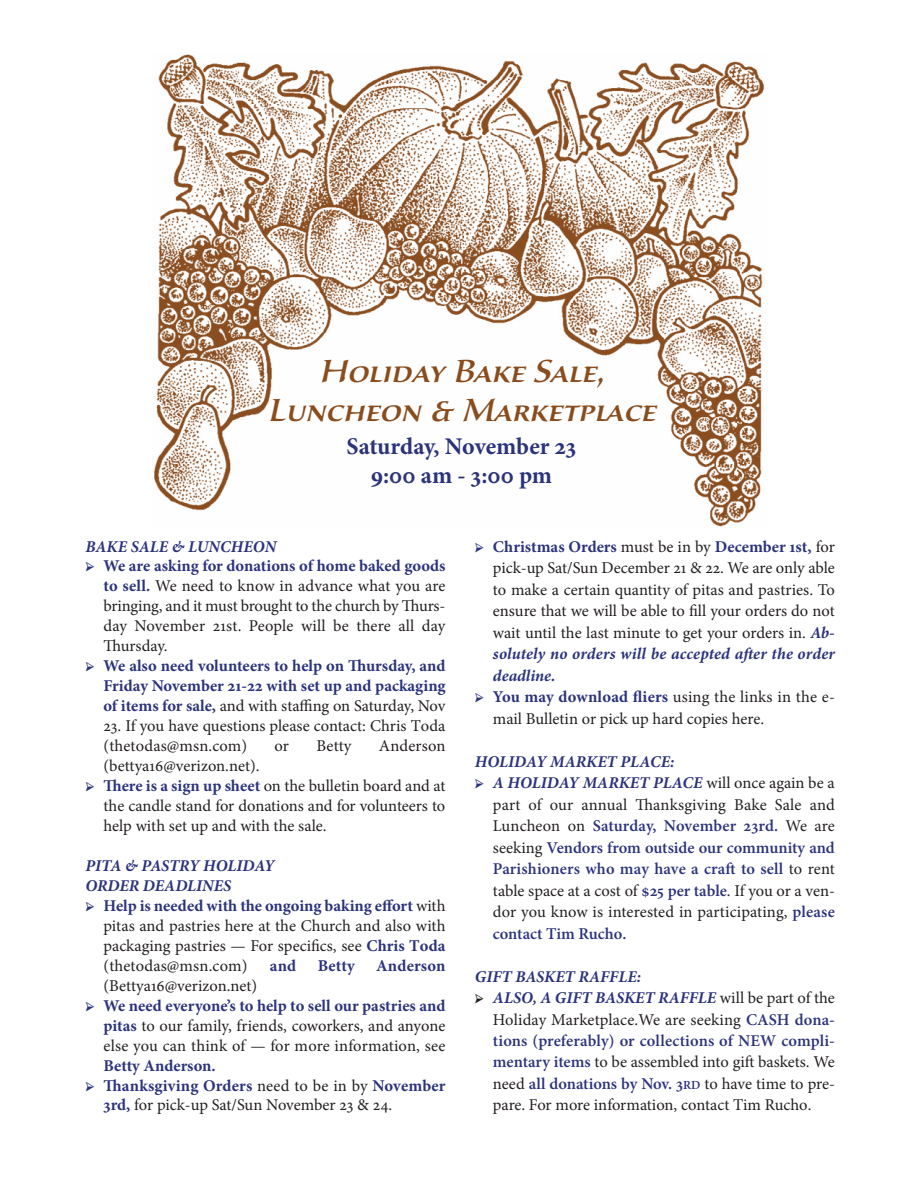
<style>
.page{position:relative;width:918px;height:1188px;background:#fff}
.page>*{position:absolute;margin:0;border:0;box-sizing:border-box;transform-origin:0 0}
.t1{font:italic 500 33px/39.6px "Sava Pro";letter-spacing:-.015em;color:#894c1d;text-align:center}
.t2{font:700 24px/28.8px "Minion Pro";letter-spacing:-.005em;color:#2b337c;text-align:center}
.t3{font:16.5px/21.5px "Minion Pro";color:#231f20;text-align:justify}
.t4{font:700 16.5px/20px "Minion Pro";color:#2b337c;text-align:justify}
.t5{font:italic 700 16.5px "Minion Pro";color:#2b337c}
.s1{color:#2b337c}
.s2{font-weight:700;color:#2b337c}
.s3{font-weight:400}
.s4{font-weight:400;color:#231f20}
.s5{font-weight:700;font-style:italic;color:#2b337c}
.s6{font-weight:600;color:#2b337c}
.s7{font-weight:600;font-size:12.3px;color:#2b337c}
</style>
<div class="page">
<img style="left:154px;top:54px;width:611px;height:473px">
<p class="t1" style="left:267px;top:351px;width:389px">Holiday Bake Sale,<br>Luncheon &amp; Marketplace</p>
<p class="t2" style="left:346px;top:435px;width:232px">Saturday, November 23<br>9:00 am - 3:00 pm</p>
<p class="t5" style="left:85px;top:540px;width:192px">BAKE SALE &amp; LUNCHEON</p>
<p class="t3" style="left:103px;top:558px;width:344px;line-height:20px;text-indent:-18px"><span class="s1">➢</span> <span class="s2">We are asking for donations of home baked goods to sell.</span> We need to know in advance what you are bringing, and it must brought to the church by Thurs&shy;day November 21st. People will be there all day Thursday.</p>
<p class="t4" style="left:103px;top:658px;width:344px;text-indent:-18px"><span class="s3">➢</span> We also need volunteers to help on Thursday, and Friday November 21-22 with set up and packaging of items for sale, <span class="s4">and with staffing on Saturday, Nov</span></p>
<p class="t3" style="left:103px;top:717px;width:344px;line-height:20px">23. If you have questions please contact: Chris Toda (thetodas@msn.com)</p>
<p class="t3" style="left:275px;top:737px;width:16px">or</p>
<p class="t3" style="left:316px;top:737px;width:37px">Betty</p>
<p class="t3" style="left:379px;top:737px;width:68px">Anderson</p>
<p class="t3" style="left:103px;top:757px;width:157px">(bettya16@verizon.net).</p>
<p class="t3" style="left:103px;top:777px;width:343px;line-height:20px;text-indent:-18px"><span class="s1">➢</span> <span class="s2">There is a sign up sheet</span> on the bulletin board and at the candle stand for donations and for volunteers to help with set up and with the sale.</p>
<p class="t5" style="left:85px;top:859px;width:191px">PITA &amp; PASTRY HOLIDAY</p>
<p class="t5" style="left:85px;top:879px;width:147px">ORDER DEADLINES</p>
<p class="t3" style="left:103px;top:897px;width:344px;line-height:20px;text-indent:-18px"><span class="s1">➢</span> <span class="s2">Help is needed with the ongoing baking effort</span> with pitas and pastries here at the Church and also with packaging pastries — For specifics, see <span class="s2">Chris Toda </span>(thetodas@msn.com)</p>
<p class="t4" style="left:270px;top:957px;width:28px">and</p>
<p class="t4" style="left:318px;top:957px;width:39px">Betty</p>
<p class="t4" style="left:376px;top:957px;width:71px">Anderson</p>
<p class="t3" style="left:103px;top:976px;width:155px">(Bettya16@verizon.net)</p>
<p class="t3" style="left:103px;top:997px;width:343px;line-height:20px;text-indent:-18px"><span class="s1">➢</span> <span class="s2">We need everyone’s to help to sell our pastries and pitas</span> to our family, friends, coworkers, and anyone else you can think of — for more information, see <span class="s2">Betty Anderson.</span></p>
<p class="t3" style="left:103px;top:1077px;width:343px;line-height:20px;text-indent:-18px"><span class="s1">➢</span> <span class="s2">Thanksgiving Orders</span> need to be in by <span class="s2">November<br>3rd,</span> for pick-up Sat/Sun November 23 &amp; 24.</p>
<p class="t3" style="left:493px;top:537px;width:344px;text-indent:-18px"><span class="s1">➢</span> <span class="s2">Christmas Orders</span> must be in by <span class="s2">December 1st,</span> for pick-up Sat/Sun December 21 &amp; 22. We are only able to make a certain quantity of pitas and pastries. To ensure that we will be able to fill your orders do not wait until the last minute to get your orders in. <span class="s5">Ab&shy;solutely no orders will be accepted after the order deadline.</span></p>
<p class="t3" style="left:493px;top:688px;width:343px;text-indent:-18px"><span class="s1">➢</span> <span class="s2">You may download fliers</span> using the links in the e&shy;mail Bulletin or pick up hard copies here.</p>
<p class="t5" style="left:475px;top:755px;width:201px">HOLIDAY MARKET PLACE:</p>
<p class="t3" style="left:493px;top:774px;width:344px;text-indent:-18px"><span class="s1">➢</span> <span class="s5">A HOLIDAY MARKET PLACE</span> will once again be a part of our annual Thanksgiving Bake Sale and Luncheon on <span class="s6">Saturday, November 23rd.</span> We are seeking <span class="s6">Vendors from outside our community and Parishioners who may have a craft to sell</span> to rent table space at a cost of <span class="s6">$25 per table</span>. If you or a ven&shy;dor you know is interested in participating, <span class="s6">please contact Tim Rucho.</span></p>
<p class="t5" style="left:475px;top:970px;width:168px">GIFT BASKET RAFFLE:</p>
<p class="t3" style="left:493px;top:989px;width:344px;text-indent:-18px">➢ <span class="s5">ALSO, A GIFT BASKET RAFFLE</span> will be part of the Holiday Marketplace.We are seeking <span class="s6">CASH dona&shy;tions (preferably) or collections of NEW compli&shy;mentary items</span> to be assembled into gift baskets. We need <span class="s6">all donations by Nov. 3</span><span class="s7">RD</span> to have time to pre&shy;pare. For more information, contact Tim Rucho.</p>
</div>
